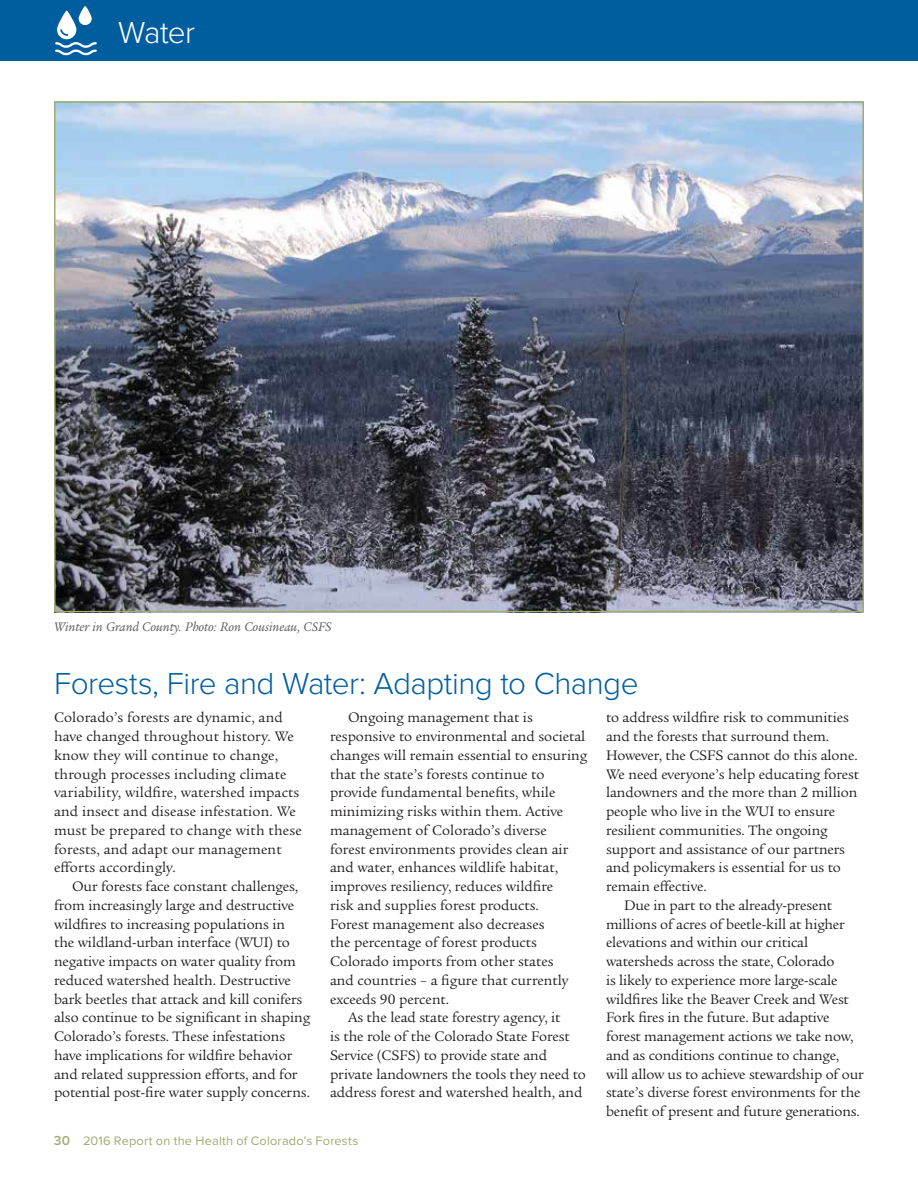
<style>
.page{position:relative;width:918px;height:1188px;background:#fff}
.page>*{position:absolute;margin:0;border:0;box-sizing:border-box;transform-origin:0 0}
.t1{font:300 31.5px "Proxima Nova";letter-spacing:-.015em;color:#005e9e}
.t2{font:300 31.5px "Proxima Nova";letter-spacing:-.025em;color:#fff}
.t3{font:15px/18.8px "Legacy Serif ITC Std";letter-spacing:-.005em;color:#231f20}
.t4{font:italic 13.5px "Legacy Serif ITC Std";color:#58595b}
.t5{font:12.75px "Proxima Nova";letter-spacing:.015em;color:#a0ab74}
.s1{font-weight:600;font-size:13.5px}
</style>
<div class="page">
<img style="left:57px;top:104px;width:804px;height:505px">
<div style="left:0;top:0;width:918px;height:61px;background:#005e9e"></div>
<svg style="left:55px;top:6px;width:42px;height:49px"></svg>
<hr style="left:917px;top:0;width:1px;height:61px;background:#a0ab74">
<h1 class="t2" style="left:118px;top:15px;width:78px">Water</h1>
<p class="t4" style="left:54px;top:619px;width:279px">Winter in Grand County. Photo: Ron Cousineau, CSFS</p>
<h1 class="t1" style="left:54px;top:666px;width:586px">Forests, Fire and Water: Adapting to Change</h1>
<p class="t3" style="left:54px;top:708px;width:249px">Colorado’s forests are dynamic, and have changed throughout history. We know they will continue to change, through processes including climate variability, wildfire, watershed impacts and insect and disease infestation. We must be prepared to change with these forests, and adapt our management efforts accordingly.</p>
<p class="t3" style="left:54px;top:877px;width:258px;text-indent:18px">Our forests face constant challenges, from increasingly large and destructive wildfires to increasing populations in<br>the wildland-urban interface (WUI) to negative impacts on water quality from reduced watershed health. Destructive bark beetles that attack and kill conifers also continue to be significant in shaping Colorado’s forests. These infestations have implications for wildfire behavior and related suppression efforts, and for potential post-fire water supply concerns.</p>
<p class="t5" style="left:54px;top:1133px;width:306px"><span class="s1">30</span> 2016 Report on the Health of Colorado’s Forests</p>
<p class="t3" style="left:606px;top:708px;width:244px">to address wildfire risk to communities</p>
<p class="t3" style="left:606px;top:727px;width:225px">and the forests that surround them.</p>
<p class="t3" style="left:606px;top:746px;width:253px">However, the CSFS cannot do this alone.</p>
<p class="t3" style="left:606px;top:765px;width:255px">We need everyone’s help educating forest</p>
<p class="t3" style="left:606px;top:783px;width:253px">landowners and the more than 2 million</p>
<p class="t3" style="left:606px;top:802px;width:231px">people who live in the WUI to ensure</p>
<p class="t3" style="left:606px;top:821px;width:223px">resilient communities. The ongoing</p>
<p class="t3" style="left:606px;top:840px;width:241px">support and assistance of our partners</p>
<p class="t3" style="left:606px;top:858px;width:237px">and policymakers is essential for us to</p>
<p class="t3" style="left:606px;top:877px;width:102px">remain effective.</p>
<p class="t3" style="left:624px;top:896px;width:210px">Due in part to the already-present</p>
<p class="t3" style="left:606px;top:915px;width:240px">millions of acres of beetle-kill at higher</p>
<p class="t3" style="left:606px;top:933px;width:204px">elevations and within our critical</p>
<p class="t3" style="left:606px;top:952px;width:230px">watersheds across the state, Colorado</p>
<p class="t3" style="left:606px;top:971px;width:233px">is likely to experience more large-scale</p>
<p class="t3" style="left:606px;top:990px;width:244px">wildfires like the Beaver Creek and West</p>
<p class="t3" style="left:606px;top:1008px;width:225px">Fork fires in the future. But adaptive</p>
<p class="t3" style="left:606px;top:1027px;width:249px">forest management actions we take now,</p>
<p class="t3" style="left:606px;top:1046px;width:235px">and as conditions continue to change,</p>
<p class="t3" style="left:606px;top:1065px;width:259px">will allow us to achieve stewardship of our</p>
<p class="t3" style="left:606px;top:1083px;width:256px">state’s diverse forest environments for the</p>
<p class="t3" style="left:606px;top:1102px;width:255px">benefit of present and future generations.</p>
<p class="t3" style="left:348px;top:708px;width:186px">Ongoing management that is</p>
<p class="t3" style="left:330px;top:727px;width:257px">responsive to environmental and societal</p>
<p class="t3" style="left:330px;top:746px;width:259px">changes will remain essential to ensuring</p>
<p class="t3" style="left:330px;top:765px;width:216px">that the state’s forests continue to</p>
<p class="t3" style="left:330px;top:783px;width:227px">provide fundamental benefits, while</p>
<p class="t3" style="left:330px;top:802px;width:235px">minimizing risks within them. Active</p>
<p class="t3" style="left:330px;top:821px;width:218px">management of Colorado’s diverse</p>
<p class="t3" style="left:330px;top:840px;width:240px">forest environments provides clean air</p>
<p class="t3" style="left:330px;top:858px;width:229px">and water, enhances wildlife habitat,</p>
<p class="t3" style="left:330px;top:877px;width:225px">improves resiliency, reduces wildfire</p>
<p class="t3" style="left:330px;top:896px;width:210px">risk and supplies forest products.</p>
<p class="t3" style="left:330px;top:915px;width:216px">Forest management also decreases</p>
<p class="t3" style="left:330px;top:933px;width:209px">the percentage of forest products</p>
<p class="t3" style="left:330px;top:952px;width:225px">Colorado imports from other states</p>
<p class="t3" style="left:330px;top:971px;width:240px">and countries – a figure that currently</p>
<p class="t3" style="left:330px;top:990px;width:121px">exceeds 90 percent.</p>
<p class="t3" style="left:348px;top:1008px;width:214px">As the lead state forestry agency, it</p>
<p class="t3" style="left:330px;top:1027px;width:241px">is the role of the Colorado State Forest</p>
<p class="t3" style="left:330px;top:1046px;width:219px">Service (CSFS) to provide state and</p>
<p class="t3" style="left:330px;top:1065px;width:257px">private landowners the tools they need to</p>
<p class="t3" style="left:330px;top:1083px;width:254px">address forest and watershed health, and</p>
</div>
